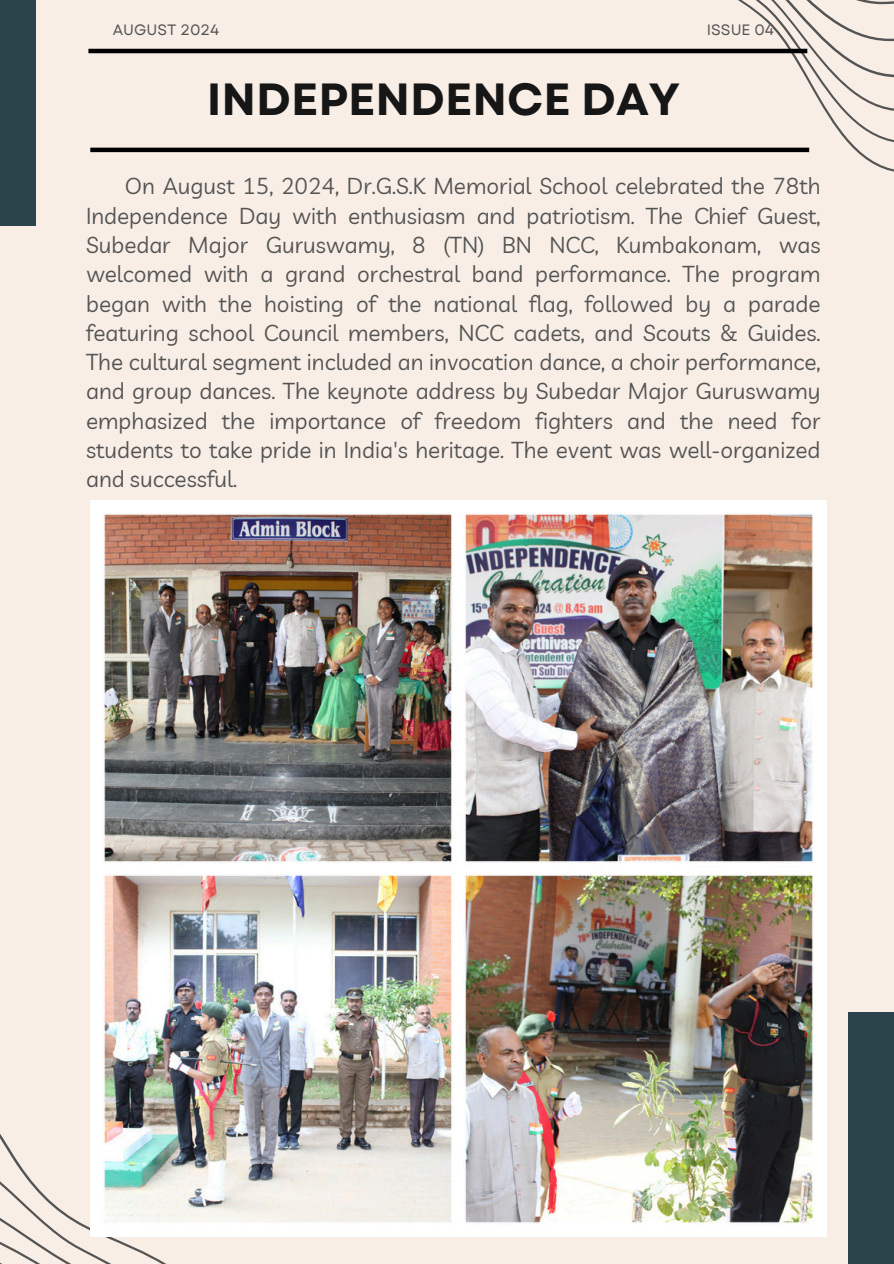
<style>
.page{position:relative;width:894px;height:1264px;background:#fff}
.page>*{position:absolute;margin:0;border:0;box-sizing:border-box;transform-origin:0 0}
.t1{font:700 45px "Garet";color:#161616}
.t2{font:22.5px/29.2px "Livvic";color:#545454;text-align:justify}
.t3{font:15px "Garet";color:#545454}
</style>
<div class="page">
<div style="left:0;top:0;width:893px;height:1263px;background:#f8eee6"></div>
<div style="left:0;top:0;width:36px;height:225px;background:#2b444c"></div>
<svg style="left:602px;top:48px;width:291px;height:124px"></svg>
<svg style="left:627px;top:0;width:266px;height:144px"></svg>
<svg style="left:0;top:1134px;width:224px;height:129px"></svg>
<hr style="left:88px;top:49px;width:719px;height:4px;background:#000">
<div style="left:848px;top:1012px;width:45px;height:251px;background:#2b444c"></div>
<hr style="left:90px;top:148px;width:719px;height:4px;background:#000">
<img style="left:90px;top:501px;width:736px;height:735px">
<h1 class="t3" style="left:113px;top:19px;width:108px">AUGUST 2024</h1>
<h1 class="t3" style="left:706px;top:19px;width:69px">ISSUE 04</h1>
<p class="t1" style="left:207px;top:67px;width:474px">INDEPENDENCE DAY</p>
<h2 class="t2" style="left:86px;top:171px;width:735px;text-indent:39px">On August 15, 2024, Dr.G.S.K Memorial School celebrated the 78th Independence Day with enthusiasm and patriotism. The Chief Guest, Subedar Major Guruswamy, 8 (TN) BN NCC, Kumbakonam, was welcomed with a grand orchestral band performance. The program began with the hoisting of the national flag, followed by a parade featuring school Council members, NCC cadets, and Scouts &amp; Guides.<br>The cultural segment included an invocation dance, a choir performance, and group dances. The keynote address by Subedar Major Guruswamy emphasized the importance of freedom fighters and the need for students to take pride in India's heritage. The event was well-organized and successful.</h2>
</div>
